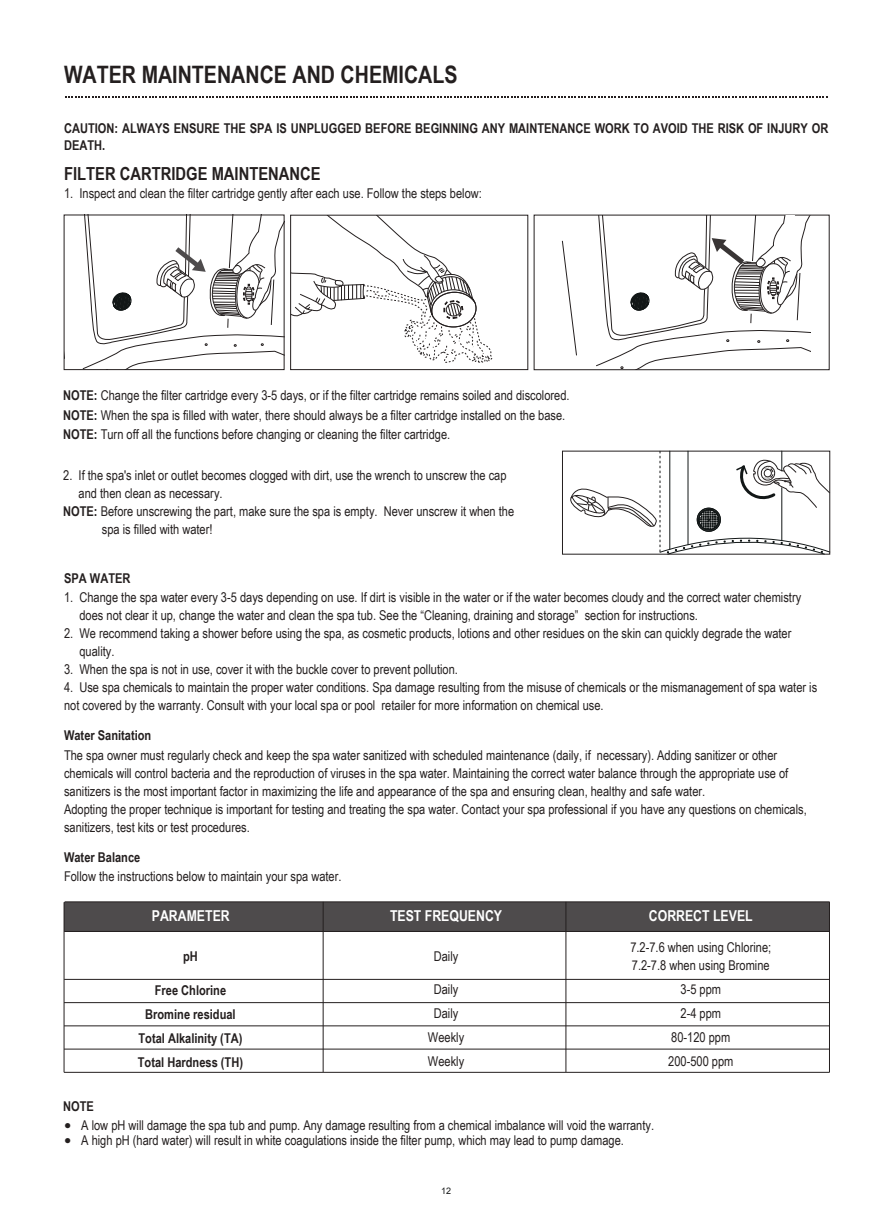
<style>
.page{position:relative;width:893px;height:1212px;background:#fff}
.page>*{position:absolute;margin:0;border:0;box-sizing:border-box;transform-origin:0 0}
.t1{font:700 24px "Arial Narrow";color:#241f1f}
.t2{font:700 18px "Arial Narrow";color:#241f1f}
.t3{font:700 15px "Arial Narrow";color:#fff}
.t4{font:13.5px/18px "Arial Narrow";color:#241f1f}
.t5{font:700 13.5px/24px "Arial Narrow";color:#241f1f}
.t6{font:12px/15px "Arial Narrow";color:#241f1f}
.t7{font:9px "Arial";color:#191b1b}
.s1{font-weight:700}
</style>
<div class="page">
<svg style="left:65px;top:96px;width:763px;height:1px"></svg>
<div style="left:64px;top:902px;width:766px;height:29px;background:#4e4b4c"></div>
<hr style="left:323px;top:902px;width:1px;height:170px;background:#241f1f">
<hr style="left:566px;top:902px;width:1px;height:170px;background:#241f1f">
<hr style="left:64px;top:902px;width:1px;height:170px;background:#241f1f">
<hr style="left:829px;top:902px;width:1px;height:170px;background:#241f1f">
<hr style="left:64px;top:1002px;width:765px;height:1px;background:#241f1f">
<hr style="left:65px;top:901px;width:765px;height:1px;background:#241f1f">
<hr style="left:65px;top:931px;width:765px;height:1px;background:#241f1f">
<hr style="left:64px;top:979px;width:765px;height:1px;background:#241f1f">
<hr style="left:64px;top:1025px;width:765px;height:1px;background:#241f1f">
<hr style="left:64px;top:1072px;width:765px;height:1px;background:#241f1f">
<hr style="left:64px;top:1049px;width:765px;height:1px;background:#241f1f">
<svg style="left:82px;top:215px;width:202px;height:155px"></svg>
<svg style="left:292px;top:217px;width:201px;height:146px"></svg>
<div style="left:290px;top:215px;width:238px;height:155px;border:1px solid #241f1f"></div>
<svg style="left:562px;top:240px;width:15px;height:116px"></svg>
<svg style="left:595px;top:216px;width:216px;height:154px"></svg>
<svg style="left:568px;top:451px;width:262px;height:103px"></svg>
<h1 class="t1" style="left:64px;top:56px;width:395px">WATER MAINTENANCE AND CHEMICALS</h1>
<p class="t5" style="left:64px;top:120px;width:766px;line-height:16.2px">CAUTION: ALWAYS ENSURE THE SPA IS UNPLUGGED BEFORE BEGINNING ANY MAINTENANCE WORK TO AVOID THE RISK OF INJURY OR<br>DEATH.</p>
<h2 class="t2" style="left:64px;top:160px;width:258px">FILTER CARTRIDGE MAINTENANCE</h2>
<p class="t4" style="left:64px;top:183px;width:419px">1. Inspect and clean the filter cartridge gently after each use. Follow the steps below:</p>
<p class="t4" style="left:63px;top:385px;width:508px;line-height:19.5px"><span class="s1">NOTE:</span> Change the filter cartridge every 3-5 days, or if the filter cartridge remains soiled and discolored.<br><span class="s1">NOTE:</span> When the spa is filled with water, there should always be a filter cartridge installed on the base.<br><span class="s1">NOTE:</span> Turn off all the functions before changing or cleaning the filter cartridge.</p>
<p class="t4" style="left:63px;top:466px;width:445px">2. If the spa's inlet or outlet becomes clogged with dirt, use the wrench to unscrew the cap</p>
<p class="t4" style="left:79px;top:484px;width:146px">and then clean as necessary.</p>
<p class="t4" style="left:63px;top:502px;width:453px"><span class="s1">NOTE:</span> Before unscrewing the part, make sure the spa is empty. Never unscrew it when the</p>
<p class="t4" style="left:102px;top:520px;width:112px">spa is filled with water!</p>
<p class="t5" style="left:64px;top:565px;width:68px">SPA WATER</p>
<p class="t4" style="left:79px;top:588px;width:723px;text-indent:-15px">1. Change the spa water every 3-5 days depending on use. If dirt is visible in the water or if the water becomes cloudy and the correct water chemistry does not clear it up, change the water and clean the spa tub. See the “Cleaning, draining and storage” section for instructions.</p>
<p class="t4" style="left:79px;top:624px;width:713px;text-indent:-15px">2. We recommend taking a shower before using the spa, as cosmetic products, lotions and other residues on the skin can quickly degrade the water quality.</p>
<p class="t4" style="left:64px;top:660px;width:395px">3. When the spa is not in use, cover it with the buckle cover to prevent pollution.</p>
<p class="t4" style="left:64px;top:678px;width:755px">4. Use spa chemicals to maintain the proper water conditions. Spa damage resulting from the misuse of chemicals or the mismanagement of spa water is not covered by the warranty. Consult with your local spa or pool retailer for more information on chemical use.</p>
<p class="t5" style="left:64px;top:723px;width:89px">Water Sanitation</p>
<p class="t4" style="left:64px;top:745px;width:744px">The spa owner must regularly check and keep the spa water sanitized with scheduled maintenance (daily, if necessary). Adding sanitizer or other chemicals will control bacteria and the reproduction of viruses in the spa water. Maintaining the correct water balance through the appropriate use of sanitizers is the most important factor in maximizing the life and appearance of the spa and ensuring clean, healthy and safe water.<br>Adopting the proper technique is important for testing and treating the spa water. Contact your spa professional if you have any questions on chemicals, sanitizers, test kits or test procedures.</p>
<p class="t5" style="left:64px;top:844px;width:78px">Water Balance</p>
<p class="t4" style="left:64px;top:867px;width:279px">Follow the instructions below to maintain your spa water.</p>
<p class="t3" style="left:152px;top:905px;width:79px">PARAMETER</p>
<p class="t3" style="left:390px;top:905px;width:114px">TEST FREQUENCY</p>
<p class="t3" style="left:649px;top:905px;width:105px">CORRECT LEVEL</p>
<p class="t5" style="left:183px;top:943px;width:16px">pH</p>
<p class="t5" style="left:138px;top:978px;width:107px;text-align:center">Free Chlorine<br>Bromine residual<br>Total Alkalinity (TA)<br>Total Hardness (TH)</p>
<p class="t4" style="left:434px;top:946px;width:26px">Daily</p>
<p class="t4" style="left:428px;top:976px;width:38px;line-height:24px;text-align:center">Daily<br>Daily<br>Weekly<br>Weekly</p>
<p class="t4" style="left:630px;top:937px;width:142px">7.2-7.6 when using Chlorine;<br>7.2-7.8 when using Bromine</p>
<p class="t4" style="left:668px;top:976px;width:67px;line-height:24px;text-align:center">3-5 ppm<br>2-4 ppm<br>80-120 ppm<br>200-500 ppm</p>
<p class="t5" style="left:63px;top:1093px;width:32px">NOTE</p>
<p class="t4" style="left:81px;top:1117px;width:574px;line-height:15px">A low pH will damage the spa tub and pump. Any damage resulting from a chemical imbalance will void the warranty.<br>A high pH (hard water) will result in white coagulations inside the filter pump, which may lead to pump damage.</p>
<p class="t6" style="left:64px;top:1117px;width:9px">● ●</p>
<p class="t7" style="left:441px;top:1185px;width:12px">12</p>
</div>
